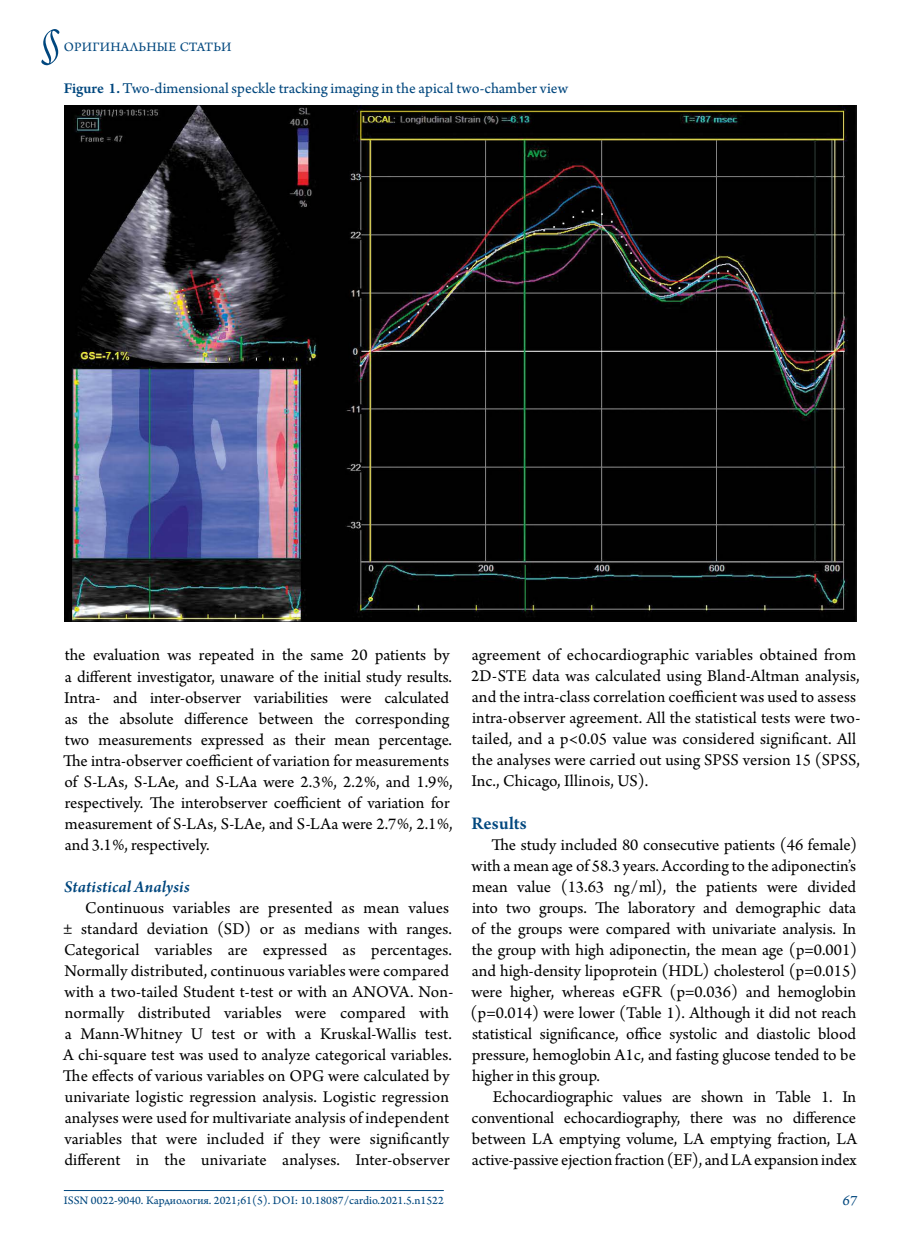
<style>
.page{position:relative;width:915px;height:1234px;background:#fff}
.page>*{position:absolute;margin:0;border:0;box-sizing:border-box;transform-origin:0 0}
.t1{font:54px "Arno Pro Light Italic Display";color:#00477e}
.t2{font:600 18.75px "Arno Pro";letter-spacing:.01em;color:#00477e}
.t3{font:17.25px/21px "Arno Pro";letter-spacing:.005em;color:#000}
.t4{font:italic 600 17.25px "Arno Pro";letter-spacing:.01em;color:#00477e}
.t5{font:15.75px "Arno Pro Sm Text";color:#00477e}
.t6{font:15px "Arno Pro Italic Sm Text";color:#00477e}
.t7{font:13.5px "Arno Pro Sm Text";letter-spacing:.01em;color:#00477e}
.t8{font:12px "Arno Pro Sm Text";color:#00477e}
.s1{font-family:"Arno Pro";font-weight:600}
</style>
<div class="page">
<hr style="left:64px;top:1189px;width:379px;height:1px;background:#00477e">
<img style="left:65px;top:105px;width:790px;height:516px">
<h1 class="t1" style="left:40px;top:12px;width:22px">§</h1>
<p class="t7" style="left:64px;top:39px;width:169px">ОРИГИНАЛЬНЫЕ СТАТЬИ</p>
<p class="t5" style="left:64px;top:79px;width:505px"><span class="s1">Figure 1.</span> Two-dimensional speckle tracking imaging in the apical two-chamber view</p>
<p class="t3" style="left:63px;top:645px;width:391px">the evaluation was repeated in the same 20 patients by a different investigator, unaware of the initial study results.<br>Intra- and inter-observer variabilities were calculated as the absolute difference between the corresponding two measurements expressed as their mean percentage.<br>The intra-observer coefficient of variation for measurements of S-LAs, S-LAe, and S-LAa were 2.3%, 2.2%, and 1.9%, respectively. The interobserver coefficient of variation for measurement of S-LAs, S-LAe, and S-LAa were 2.7%, 2.1%, and 3.1%, respectively.</p>
<p class="t4" style="left:64px;top:876px;width:127px">Statistical Analysis</p>
<p class="t3" style="left:63px;top:897px;width:391px;text-indent:22px">Continuous variables are presented as mean values ± standard deviation (SD) or as medians with ranges.<br>Categorical variables are expressed as percentages.<br>Normally distributed, continuous variables were compared with a two-tailed Student t-test or with an ANOVA. Non&shy;normally distributed variables were compared with a Mann-Whitney U test or with a Kruskal-Wallis test.<br>A chi-square test was used to analyze categorical variables.<br>The effects of various variables on OPG were calculated by univariate logistic regression analysis. Logistic regression analyses were used for multivariate analysis of independent variables that were included if they were significantly different in the univariate analyses. Inter-observer</p>
<p class="t3" style="left:471px;top:645px;width:390px">agreement of echocardiographic variables obtained from 2D-STE data was calculated using Bland-Altman analysis, and the intra-class correlation coefficient was used to assess intra-observer agreement. All the statistical tests were two&shy;tailed, and a p&lt;0.05 value was considered significant. All the analyses were carried out using SPSS version 15 (SPSS, Inc., Chicago, Illinois, US).</p>
<p class="t2" style="left:471px;top:812px;width:57px">Results</p>
<p class="t3" style="left:470px;top:834px;width:388px;text-align:justify;text-indent:21px">The study included 80 consecutive patients (46 female) with a mean age of 58.3 years. According to the adiponectin’s mean value (13.63 ng/ml), the patients were divided into two groups. The laboratory and demographic data of the groups were compared with univariate analysis. In the group with high adiponectin, the mean age (p=0.001) and high-density lipoprotein (HDL) cholesterol (p=0.015) were higher, whereas eGFR (p=0.036) and hemoglobin (p=0.014) were lower (Table 1). Although it did not reach statistical significance, office systolic and diastolic blood pressure, hemoglobin A1c, and fasting glucose tended to be higher in this group.</p>
<p class="t3" style="left:471px;top:1086px;width:387px;text-align:justify;text-indent:21px">Echocardiographic values are shown in Table 1. In conventional echocardiography, there was no difference between LA emptying volume, LA emptying fraction, LA active-passive ejection fraction (EF), and LA expansion index</p>
<p class="t8" style="left:64px;top:1192px;width:381px">ISSN 0022-9040. Кардиология. 2021;61(5). DOI: 10.18087/cardio.2021.5.n1522</p>
<p class="t6" style="left:842px;top:1190px;width:16px">67</p>
</div>
